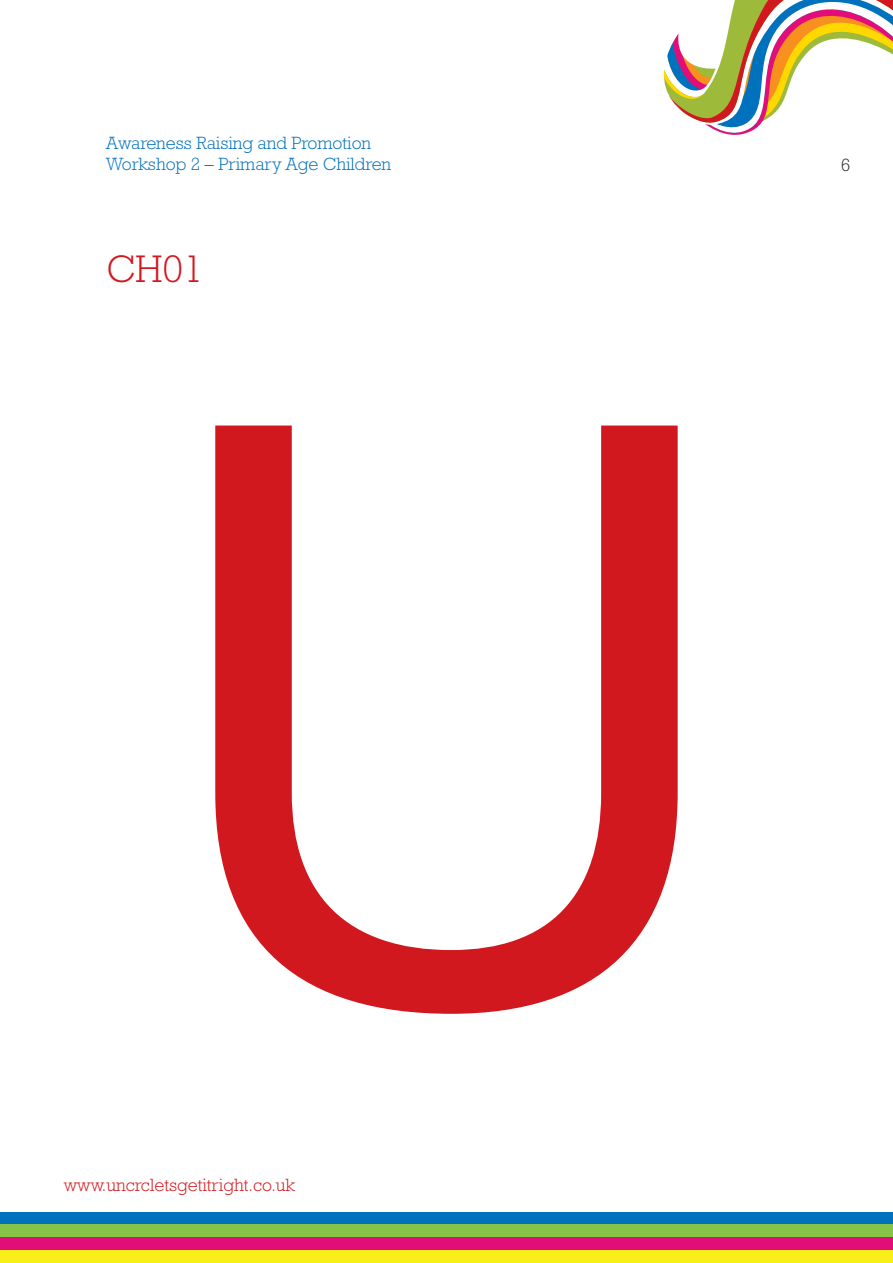
<style>
.page{position:relative;width:893px;height:1263px;background:#fff}
.page>*{position:absolute;margin:0;border:0;box-sizing:border-box;transform-origin:0 0}
.t1{font:805.5px "Helvetica Neue";color:#d2181f}
.t2{font:300 39px "Rockwell";color:#d2181f}
.t3{font:300 18px/21.6px "Rockwell";color:#0071bc}
.t4{font:300 18px "Rockwell";color:#d2181f}
.t5{font:300 18px "Rockwell";color:#231f20}
</style>
<div class="page">
<svg style="left:695px;top:0;width:198px;height:135px"></svg>
<svg style="left:664px;top:0;width:52px;height:119px"></svg>
<div style="left:0;top:1212px;width:893px;height:12px;background:#0071bc"></div>
<div style="left:0;top:1224px;width:893px;height:13px;background:#85c446"></div>
<div style="left:0;top:1237px;width:893px;height:13px;background:#e20e77"></div>
<div style="left:0;top:1250px;width:893px;height:13px;background:#f9ed1a"></div>
<p class="t3" style="left:106px;top:134px;width:286px">Awareness Raising and Promotion<br>Workshop 2 – Primary Age Children</p>
<h2 class="t2" style="left:106px;top:255px;width:99px">CH01</h2>
<h1 class="t1" style="left:156px;top:426px;width:583px">U</h1>
<p class="t4" style="left:64px;top:1179px;width:233px">www.uncrcletsgetitright.co.uk</p>
<p class="t5" style="left:841px;top:159px;width:11px">6</p>
</div>
